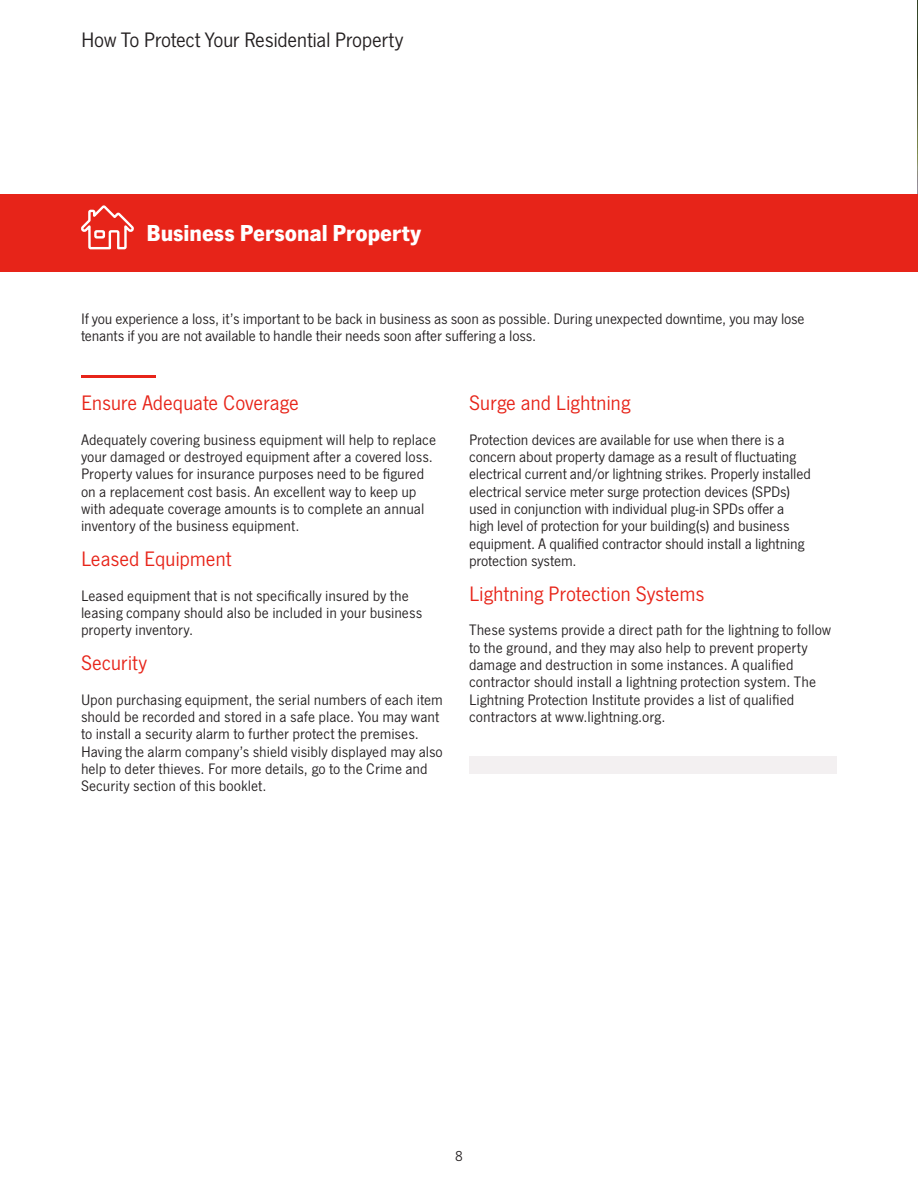
<style>
.page{position:relative;width:918px;height:1188px;background:#fff}
.page>*{position:absolute;margin:0;border:0;box-sizing:border-box;transform-origin:0 0}
.headline_-_small{font:700 24px "SF News Gothic";color:#fff}
.subhead_-_medium_-_r{font:21.75px "SF News Gothic";letter-spacing:-.01em;color:#e72419}
.headline_-_small-2{font:21.75px "SF News Gothic";letter-spacing:-.02em;color:#231f20}
.body{font:15.75px/17.4px "SF News Gothic";letter-spacing:-.005em;color:#231f20}
.t1{font:15px "SF News Gothic";color:#231f20}
</style>
<div class="page">
<img style="left:917px;top:0;width:1px;height:194px">
<div style="left:0;top:194px;width:918px;height:78px;background:#e72419"></div>
<hr style="left:81px;top:376px;width:75px;height:2px;background:#e72419">
<div style="left:469px;top:757px;width:368px;height:17px;background:#f3f0f1"></div>
<svg style="left:81px;top:205px;width:53px;height:45px"></svg>
<p class="headline_-_small-2" style="left:81px;top:27px;width:324px">How To Protect Your Residential Property</p>
<p class="headline_-_small" style="left:146px;top:219px;width:276px">Business Personal Property</p>
<p class="body" style="left:81px;top:310px;width:725px">If you experience a loss, it’s important to be back in business as soon as possible. During unexpected downtime, you may lose tenants if you are not available to handle their needs soon after suffering a loss.</p>
<p class="subhead_-_medium_-_r" style="left:81px;top:391px;width:220px">Ensure Adequate Coverage</p>
<p class="body" style="left:81px;top:431px;width:357px">Adequately covering business equipment will help to replace your damaged or destroyed equipment after a covered loss.<br>Property values for insurance purposes need to be figured on a replacement cost basis. An excellent way to keep up with adequate coverage amounts is to complete an annual inventory of the business equipment.</p>
<p class="subhead_-_medium_-_r" style="left:81px;top:547px;width:152px">Leased Equipment</p>
<p class="body" style="left:81px;top:587px;width:343px">Leased equipment that is not specifically insured by the leasing company should also be included in your business property inventory.</p>
<p class="subhead_-_medium_-_r" style="left:81px;top:651px;width:68px">Security</p>
<p class="body" style="left:81px;top:691px;width:364px">Upon purchasing equipment, the serial numbers of each item should be recorded and stored in a safe place. You may want to install a security alarm to further protect the premises.<br>Having the alarm company’s shield visibly displayed may also help to deter thieves. For more details, go to the Crime and Security section of this booklet.</p>
<p class="subhead_-_medium_-_r" style="left:469px;top:391px;width:163px">Surge and Lightning</p>
<p class="body" style="left:469px;top:431px;width:343px">Protection devices are available for use when there is a concern about property damage as a result of fluctuating electrical current and/or lightning strikes. Properly installed electrical service meter surge protection devices (SPDs) used in conjunction with individual plug-in SPDs offer a high level of protection for your building(s) and business equipment. A qualified contractor should install a lightning protection system.</p>
<p class="subhead_-_medium_-_r" style="left:469px;top:582px;width:237px">Lightning Protection Systems</p>
<p class="body" style="left:469px;top:622px;width:364px">These systems provide a direct path for the lightning to follow to the ground, and they may also help to prevent property damage and destruction in some instances. A qualified contractor should install a lightning protection system. The Lightning Protection Institute provides a list of qualified contractors at www.lightning.org.</p>
<p class="t1" style="left:455px;top:1148px;width:9px">8</p>
</div>
